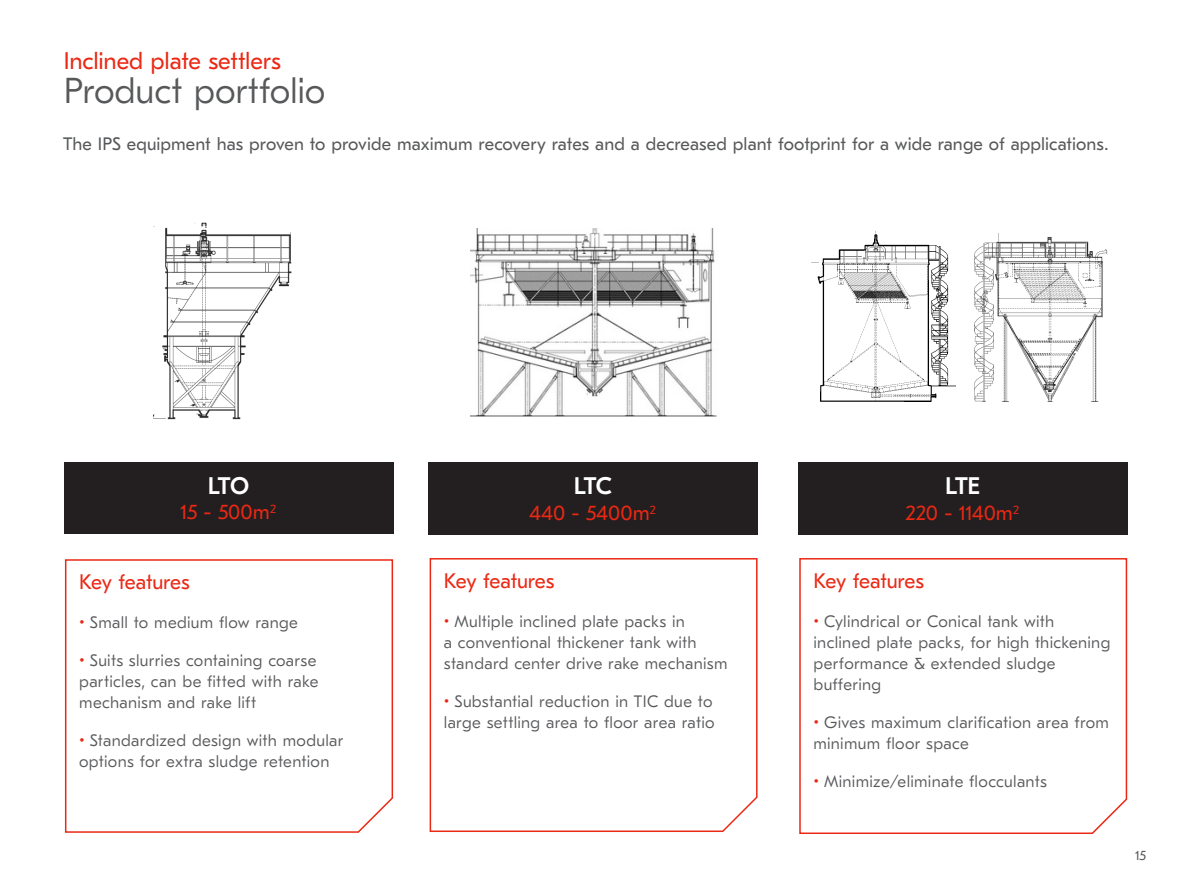
<style>
.page{position:relative;width:1191px;height:893px;background:#fff}
.page>*{position:absolute;margin:0;border:0;box-sizing:border-box;transform-origin:0 0}
.Product_Benefit__Hea{font:300 36px "GT Eesti Pro Text";letter-spacing:-.01em;color:#57585a}
.Overhead{font:24px "GT Eesti Pro Text";letter-spacing:-.005em;color:#eb2814}
.t1{font:500 24px "GT Eesti Pro Text";letter-spacing:-.05em;color:#fff}
.Appl_Areas_Head{font:21px "GT Eesti Pro Text";letter-spacing:-.01em;color:#eb2814}
.Head_2{font:18px "GT Eesti Pro Text";letter-spacing:.005em;color:#57585a}
.Appl_Areas_Head-2{font:300 16.5px/21px "GT Eesti Pro Text";letter-spacing:.015em;color:#57585a}
.t2{font:13.5px "GT Eesti Pro Text";color:#57585a}
.s1{font-weight:400;color:#eb2814}
</style>
<div class="page">
<svg style="left:429px;top:558px;width:329px;height:274px"></svg>
<div style="left:428px;top:462px;width:329px;height:72px;background:#231f20"></div>
<svg style="left:799px;top:558px;width:329px;height:276px"></svg>
<div style="left:798px;top:462px;width:329px;height:72px;background:#231f20"></div>
<img style="left:153px;top:222px;width:139px;height:197px">
<img style="left:471px;top:228px;width:246px;height:189px">
<img style="left:811px;top:231px;width:144px;height:171px">
<img style="left:974px;top:234px;width:134px;height:168px">
<svg style="left:64px;top:559px;width:330px;height:274px"></svg>
<div style="left:64px;top:462px;width:329px;height:71px;background:#231f20"></div>
<p class="Overhead" style="left:64px;top:47px;width:219px">Inclined plate settlers</p>
<p class="Product_Benefit__Hea" style="left:64px;top:71px;width:263px">Product portfolio</p>
<p class="Head_2" style="left:63px;top:133px;width:1046px">The IPS equipment has proven to provide maximum recovery rates and a decreased plant footprint for a wide range of applications.</p>
<p class="t1" style="left:208px;top:473px;width:43px">LTO</p>
<p class="Appl_Areas_Head" style="left:180px;top:500px;width:98px">15 - 500m2</p>
<p class="Appl_Areas_Head" style="left:79px;top:570px;width:112px">Key features</p>
<p class="Appl_Areas_Head-2" style="left:79px;top:612px;width:220px"><span class="s1">•</span> Small to medium flow range</p>
<p class="Appl_Areas_Head-2" style="left:79px;top:650px;width:241px;text-align:justify"><span class="s1">•</span> Suits slurries containing coarse particles, can be fitted with rake mechanism and rake lift</p>
<p class="Appl_Areas_Head-2" style="left:79px;top:730px;width:266px"><span class="s1">•</span> Standardized design with modular options for extra sludge retention</p>
<p class="t1" style="left:573px;top:473px;width:40px">LTC</p>
<p class="Appl_Areas_Head" style="left:529px;top:501px;width:129px">440 - 5400m2</p>
<p class="Appl_Areas_Head" style="left:444px;top:569px;width:112px">Key features</p>
<p class="Appl_Areas_Head-2" style="left:444px;top:611px;width:285px"><span class="s1">•</span> Multiple inclined plate packs in<br>a conventional thickener tank with standard center drive rake mechanism</p>
<p class="Appl_Areas_Head-2" style="left:444px;top:691px;width:272px"><span class="s1">•</span> Substantial reduction in TIC due to large settling area to floor area ratio</p>
<p class="t1" style="left:945px;top:473px;width:37px">LTE</p>
<p class="Appl_Areas_Head" style="left:905px;top:501px;width:116px">220 - 1140m2</p>
<p class="Appl_Areas_Head" style="left:813px;top:569px;width:112px">Key features</p>
<p class="Appl_Areas_Head-2" style="left:813px;top:611px;width:298px"><span class="s1">•</span> Cylindrical or Conical tank with inclined plate packs, for high thickening performance &amp; extended sludge buffering</p>
<p class="Appl_Areas_Head-2" style="left:813px;top:712px;width:297px"><span class="s1">•</span> Gives maximum clarification area from minimum floor space</p>
<p class="Appl_Areas_Head-2" style="left:813px;top:771px;width:235px"><span class="s1">•</span> Minimize/eliminate flocculants</p>
<p class="t2" style="left:1135px;top:848px;width:13px">15</p>
</div>
